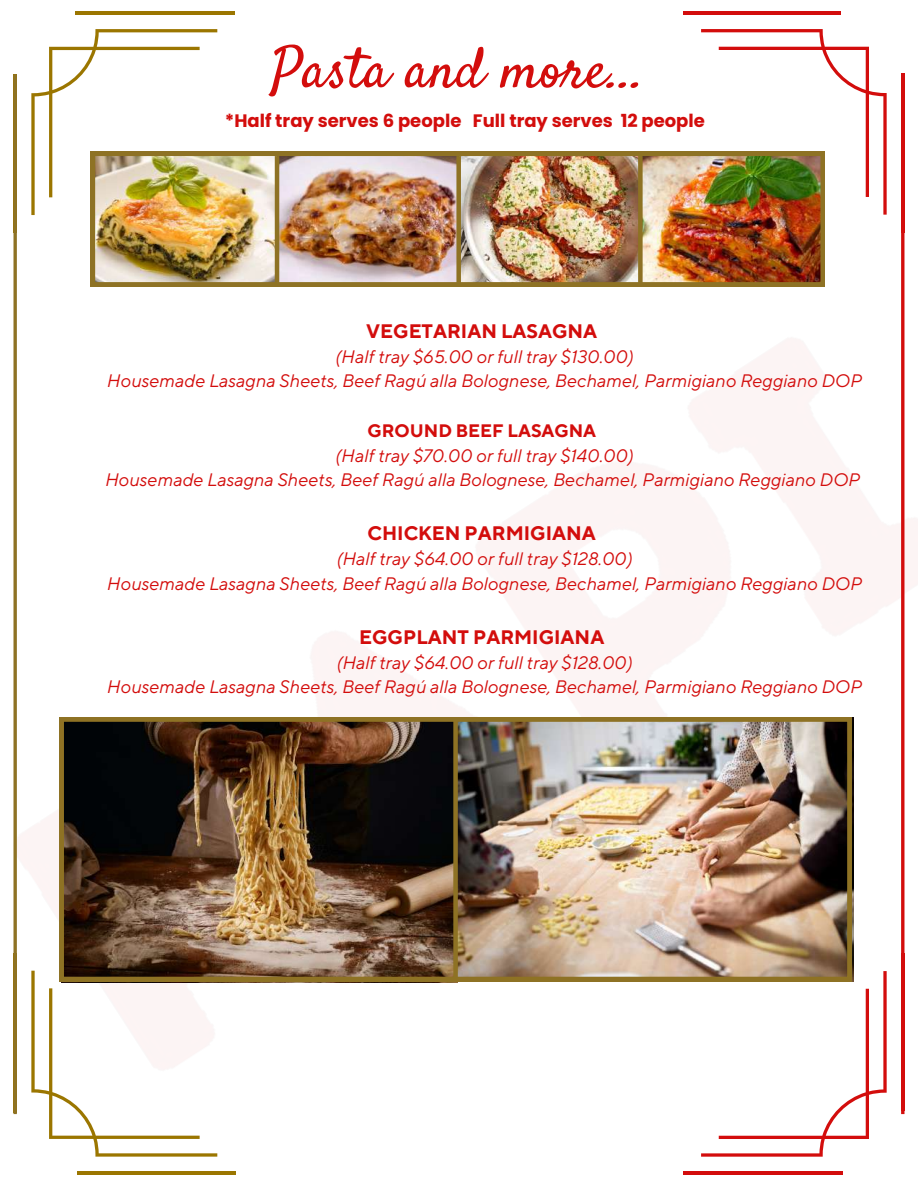
<style>
.page{position:relative;width:918px;height:1188px;background:#fff}
.page>*{position:absolute;margin:0;border:0;box-sizing:border-box;transform-origin:0 0}
.t1{font:57px "Satisfy";color:#d30d0c}
.t2{font:700 19.5px "TT Norms Pro";color:#d30d0c}
.t3{font:italic 18px/24.8px "TT Norms Pro";color:#d30d0c;text-align:center}
.t4{font:700 18px "Poppins";color:#d30d0c}
.t5{font:700 18px "TT Norms Pro";color:#d30d0c}
</style>
<div class="page">
<hr style="left:76px;top:11px;width:159px;height:4px;background:#9b7600">
<svg style="left:31px;top:29px;width:186px;height:186px"></svg>
<hr style="left:901px;top:73px;width:3px;height:159px;background:#d30d0c">
<hr style="left:683px;top:11px;width:158px;height:4px;background:#d30d0c">
<svg style="left:701px;top:29px;width:186px;height:186px"></svg>
<hr style="left:683px;top:1171px;width:159px;height:3px;background:#d30d0c">
<svg style="left:701px;top:1120px;width:168px;height:37px"></svg>
<img style="left:13px;top:276px;width:905px;height:844px">
<hr style="left:77px;top:1171px;width:158px;height:3px;background:#9b7600">
<svg style="left:31px;top:971px;width:186px;height:186px"></svg>
<svg style="left:13px;top:74px;width:4px;height:1040px;fill:#8f7224"></svg>
<hr style="left:901px;top:74px;width:3px;height:1040px;background:#d30d0c">
<img style="left:91px;top:152px;width:734px;height:135px">
<hr style="left:275px;top:156px;width:4px;height:127px;background:#8e7224">
<div style="left:456px;top:156px;width:5px;height:127px;background:#8e7224"></div>
<div style="left:638px;top:156px;width:5px;height:127px;background:#8e7224"></div>
<img style="left:59px;top:717px;width:792px;height:264px">
<h1 class="t1" style="left:271px;top:33px;width:375px">Pasta and more...</h1>
<p class="t4" style="left:225px;top:109px;width:482px">*Half tray serves 6 people Full tray serves 12 people</p>
<p class="t2" style="left:366px;top:319px;width:233px">VEGETARIAN LASAGNA</p>
<p class="t3" style="left:106px;top:345px;width:756px">(Half tray $65.00 or full tray $130.00)<br>Housemade Lasagna Sheets, Beef Ragú alla Bolognese, Bechamel, Parmigiano Reggiano DOP</p>
<p class="t5" style="left:368px;top:420px;width:230px">GROUND BEEF LASAGNA</p>
<p class="t3" style="left:104px;top:444px;width:756px">(Half tray $70.00 or full tray $140.00)<br>Housemade Lasagna Sheets, Beef Ragú alla Bolognese, Bechamel, Parmigiano Reggiano DOP</p>
<p class="t2" style="left:368px;top:522px;width:230px">CHICKEN PARMIGIANA</p>
<p class="t3" style="left:106px;top:547px;width:756px">(Half tray $64.00 or full tray $128.00)<br>Housemade Lasagna Sheets, Beef Ragú alla Bolognese, Bechamel, Parmigiano Reggiano DOP</p>
<p class="t2" style="left:359px;top:625px;width:247px">EGGPLANT PARMIGIANA</p>
<p class="t3" style="left:106px;top:651px;width:756px">(Half tray $64.00 or full tray $128.00)<br>Housemade Lasagna Sheets, Beef Ragú alla Bolognese, Bechamel, Parmigiano Reggiano DOP</p>
</div>
